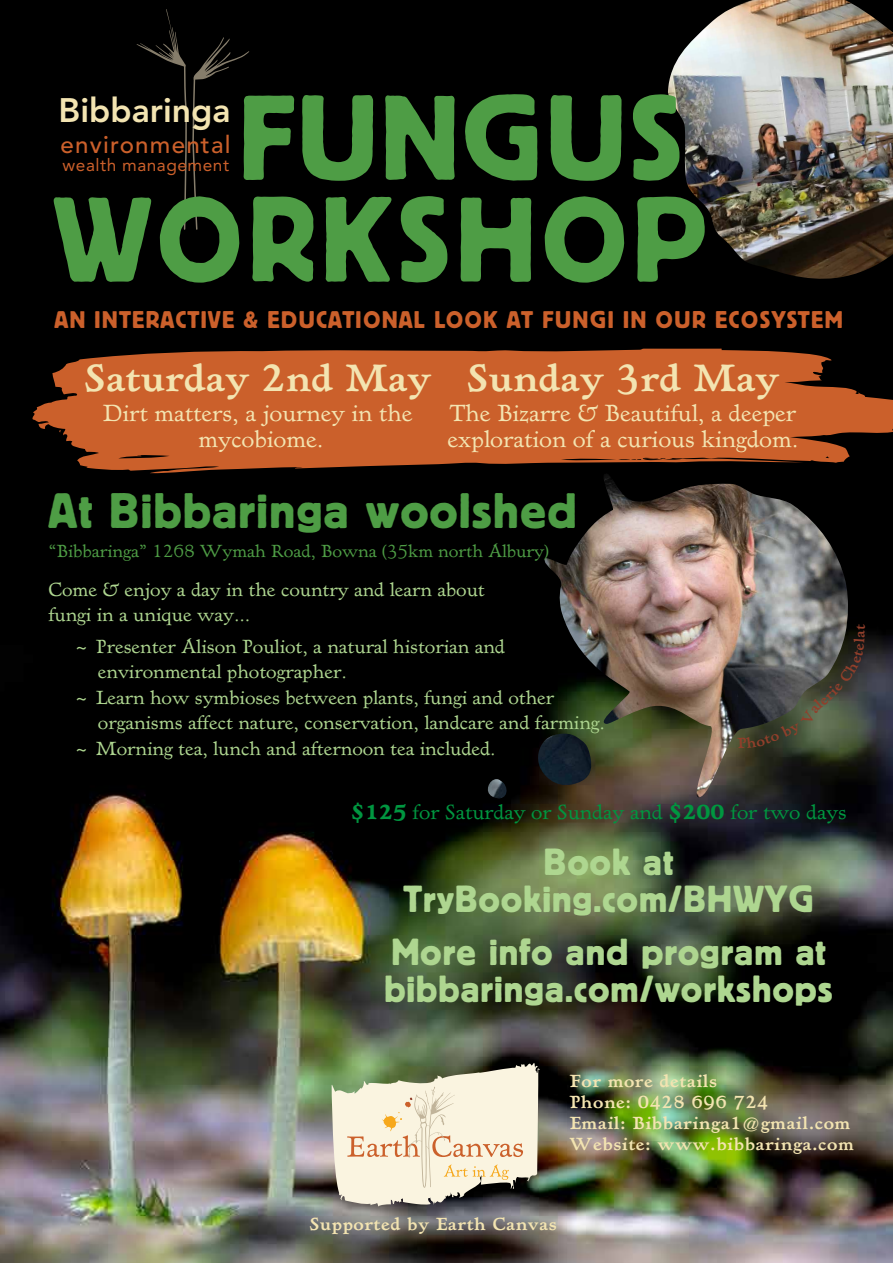
<style>
.page{position:relative;width:893px;height:1263px;background:#fff}
.page>*{position:absolute;margin:0;border:0;box-sizing:border-box;transform-origin:0 0}
.t1{font:120px/101.7px "Block BE";letter-spacing:.05em;color:#4e9d45;text-align:right}
.t2{font:49.5px "Block BE";letter-spacing:.03em;color:#4e9d45}
.t3{font:700 39px "Hadriano";color:#f3e4b1}
.t4{font:37.5px/37.5px "Block BE";letter-spacing:.03em;color:#aed690;text-align:center}
.t5{font:800 33.75px "Avenir";color:#f3e4b1}
.t6{font:500 24.15px "Avenir";letter-spacing:.05em;color:#cb602b}
.t7{font:300 24px/25.5px "Hadriano";color:#f3e4b1;text-align:center}
.t8{font:24px "Block BE";letter-spacing:.06em;color:#cb602b}
.t9{font:300 21px "Hadriano";color:#009640}
.t10{font:300 19.5px/25.5px "Hadriano";color:#aed690}
.t11{font:700 18px/21px "Hadriano";letter-spacing:.03em;color:#f3e4b1}
.t12{font:300 18px "Hadriano";color:#4e9d45}
.t13{font:17.25px "Avenir";letter-spacing:.03em;color:#cb602b}
.s1{font-weight:800}
</style>
<div class="page">
<img style="left:0;top:0;width:893px;height:1263px">
<img style="left:667px;top:0;width:226px;height:280px">
<svg style="left:30px;top:348px;width:863px;height:125px;background:#a74f23"></svg>
<svg style="left:137px;top:9px;width:112px;height:221px;background:#060605"></svg>
<svg style="left:332px;top:1061px;width:208px;height:146px;background:#d0cbb4"></svg>
<img style="left:484px;top:473px;width:365px;height:330px">
<svg style="left:737px;top:624px;width:128px;height:124px;background:#50554e"></svg>
<h1 class="t1" style="left:54px;top:92px;width:653px">FUNGUS<br>WORKSHOP</h1>
<h3 class="t5" style="left:59px;top:97px;width:173px">Bibbaringa</h3>
<p class="t6" style="left:60px;top:131px;width:172px">environmental</p>
<p class="t13" style="left:63px;top:158px;width:168px">wealth management</p>
<p class="t8" style="left:55px;top:310px;width:790px">AN INTERACTIVE &amp; EDUCATIONAL LOOK AT FUNGI IN OUR ECOSYSTEM</p>
<h3 class="t3" style="left:84px;top:363px;width:348px">Saturday 2nd May</h3>
<p class="t7" style="left:103px;top:402px;width:311px">Dirt matters, a journey in the mycobiome.</p>
<h3 class="t3" style="left:467px;top:363px;width:314px">Sunday 3rd May</h3>
<p class="t7" style="left:448px;top:402px;width:352px;text-align:left">The Bizarre &amp; Beautiful, a deeper exploration of a curious kingdom.</p>
<h2 class="t2" style="left:48px;top:493px;width:530px">At Bibbaringa woolshed</h2>
<p class="t12" style="left:48px;top:543px;width:502px">“Bibbaringa” 1268 Wymah Road, Bowna (35km north Albury)</p>
<p class="t10" style="left:48px;top:578px;width:438px">Come &amp; enjoy a day in the country and learn about fungi in a unique way...</p>
<p class="t10" style="left:72px;top:635px;width:434px">~ Presenter Alison Pouliot, a natural historian and</p>
<p class="t10" style="left:98px;top:660px;width:250px">environmental photographer.</p>
<p class="t10" style="left:72px;top:686px;width:483px">~ Learn how symbioses between plants, fungi and other</p>
<p class="t10" style="left:98px;top:711px;width:509px">organisms affect nature, conservation, landcare and farming.</p>
<p class="t10" style="left:72px;top:737px;width:425px">~ Morning tea, lunch and afternoon tea included.</p>
<p class="t9" style="left:351px;top:803px;width:497px"><span class="s1">$125</span> for Saturday or Sunday and <span class="s1">$200</span> for two days</p>
<h3 class="t4" style="left:403px;top:844px;width:412px">Book at<br>TryBooking.com/BHWYG</h3>
<h3 class="t4" style="left:384px;top:934px;width:450px;text-align:left">More info and program at bibbaringa.com/workshops</h3>
<p class="t11" style="left:569px;top:1072px;width:286px">For more details<br>Phone: 0428 696 724<br>Email: Bibbaringa1@gmail.com<br>Website: www.bibbaringa.com</p>
<p class="t11" style="left:309px;top:1215px;width:249px">Supported by Earth Canvas</p>
</div>
